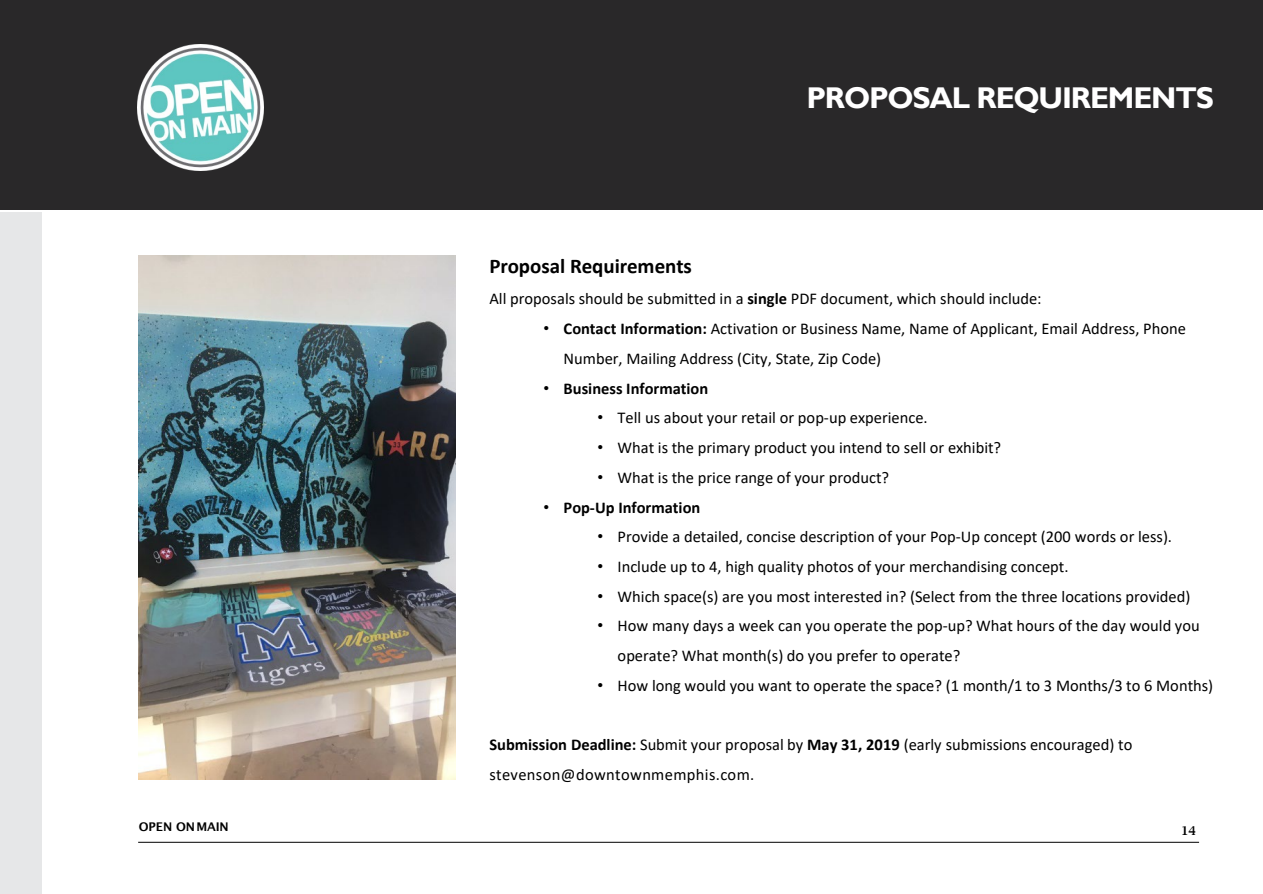
<style>
.page{position:relative;width:1263px;height:894px;background:#fff}
.page>*{position:absolute;margin:0;border:0;box-sizing:border-box;transform-origin:0 0}
.t1{font:700 30px "Gill Sans";letter-spacing:-.04em;color:#fff}
.t2{font:700 21px "Calibri";color:#000}
.t3{font:16.5px/29.7px "Calibri";color:#000}
.t4{font:700 16.5px "Calibri";color:#000}
.t5{font:600 12px "Lucida Sans";letter-spacing:-.01em;color:#000}
.t6{font:600 12px "Lucida Bright";color:#000}
.s1{font-weight:700}
.s2{font-family:"Arial"}
.s3{font-family:"Arial";font-weight:400}
</style>
<div class="page">
<div style="left:0;top:212px;width:41px;height:681px;background:#e6e7e8"></div>
<div style="left:0;top:0;width:1263px;height:209px;background:#292829"></div>
<img style="left:138px;top:45px;width:126px;height:125px">
<hr style="left:138px;top:841px;width:1061px;height:1px;background:#000">
<img style="left:138px;top:255px;width:318px;height:524px">
<h1 class="t1" style="left:806px;top:80px;width:409px">PROPOSAL REQUIREMENTS</h1>
<p class="t2" style="left:489px;top:251px;width:204px">Proposal Requirements</p>
<p class="t3" style="left:489px;top:283px;width:554px">All proposals should be submitted in a <span class="s1">single</span> PDF document, which should include:</p>
<p class="t3" style="left:564px;top:313px;width:624px;text-indent:-20px"><span class="s2">•</span> <span class="s1">Contact Information:</span> Activation or Business Name, Name of Applicant, Email Address, Phone<br>Number, Mailing Address (City, State, Zip Code)</p>
<p class="t4" style="left:543px;top:376px;width:166px"><span class="s3">•</span> Business Information</p>
<p class="t3" style="left:597px;top:402px;width:332px"><span class="s2">•</span> Tell us about your retail or pop-up experience.</p>
<p class="t3" style="left:597px;top:432px;width:405px"><span class="s2">•</span> What is the primary product you intend to sell or exhibit?</p>
<p class="t3" style="left:597px;top:462px;width:293px"><span class="s2">•</span> What is the price range of your product?</p>
<p class="t4" style="left:543px;top:495px;width:158px"><span class="s3">•</span> Pop-Up Information</p>
<p class="t3" style="left:597px;top:521px;width:576px"><span class="s2">•</span> Provide a detailed, concise description of your Pop-Up concept (200 words or less).</p>
<p class="t3" style="left:597px;top:551px;width:473px"><span class="s2">•</span> Include up to 4, high quality photos of your merchandising concept.</p>
<p class="t3" style="left:597px;top:580px;width:595px"><span class="s2">•</span> Which space(s) are you most interested in? (Select from the three locations provided)</p>
<p class="t3" style="left:618px;top:610px;width:584px;text-indent:-20px"><span class="s2">•</span> How many days a week can you operate the pop-up? What hours of the day would you operate? What month(s) do you prefer to operate?</p>
<p class="t3" style="left:597px;top:670px;width:617px"><span class="s2">•</span> How long would you want to operate the space? (1 month/1 to 3 Months/3 to 6 Months)</p>
<p class="t3" style="left:489px;top:729px;width:645px"><span class="s1">Submission Deadline:</span> Submit your proposal by <span class="s1">May 31, 2019</span> (early submissions encouraged) to stevenson@downtownmemphis.com.</p>
<p class="t5" style="left:139px;top:819px;width:91px">OPEN ONMAIN</p>
<p class="t6" style="left:1181px;top:823px;width:16px">14</p>
</div>
